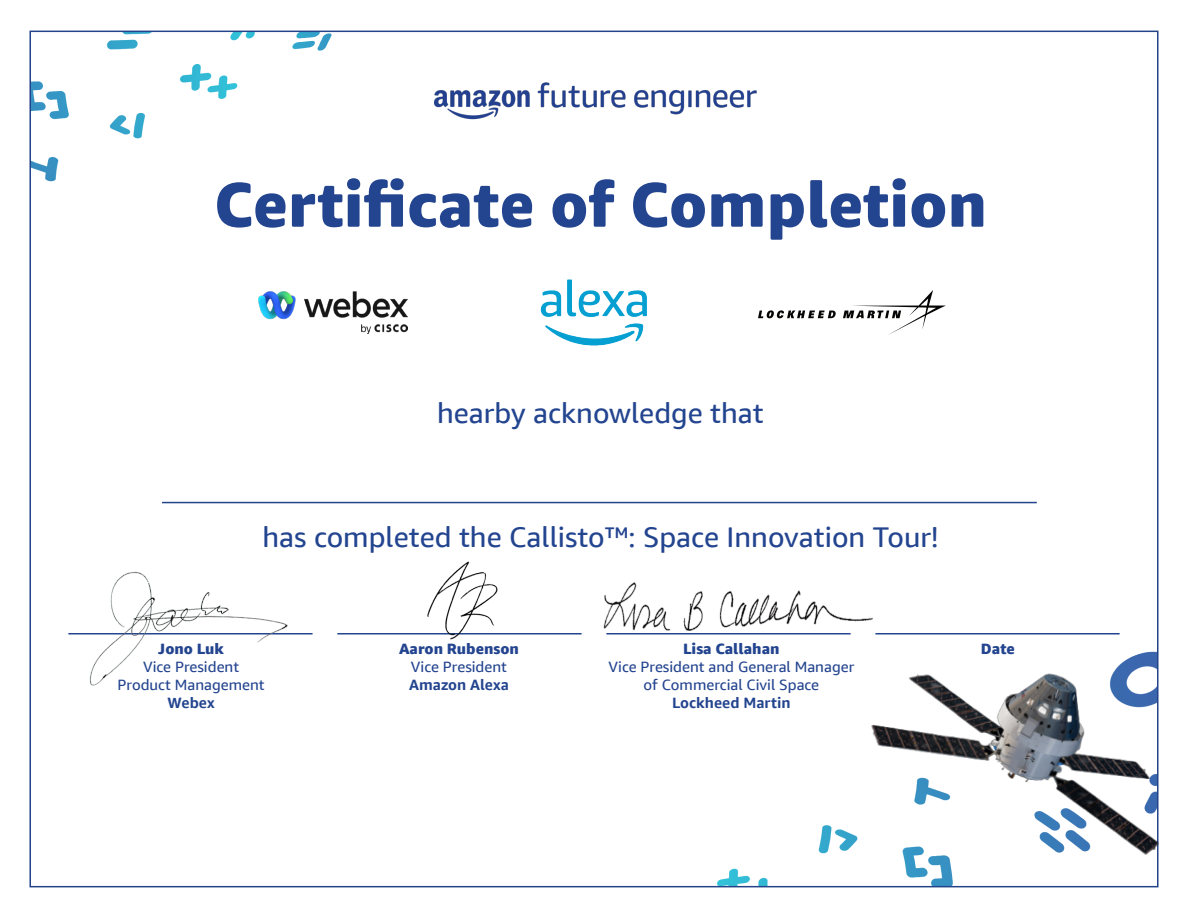
<style>
.page{position:relative;width:1188px;height:918px;background:#fff}
.page>*{position:absolute;margin:0;border:0;box-sizing:border-box;transform-origin:0 0}
.t1{font:800 63px "Amazon Ember Display";color:#23448f}
.t2{font:28.5px "Amazon Ember Display";color:#23448f}
.t3{font:15px/18px "Amazon Ember Display";color:#23448f;text-align:center}
.t4{font:800 15px "Amazon Ember Display";color:#23448f}
.t5{font:700 15px "Amazon Ember Display";color:#23448f}
</style>
<div class="page">
<img style="left:32px;top:34px;width:337px;height:300px">
<img style="left:522px;top:634px;width:431px;height:250px">
<hr style="left:162px;top:502px;width:875px;height:1px;background:#23448f">
<hr style="left:68px;top:633px;width:245px;height:1px;background:#23448f">
<hr style="left:337px;top:633px;width:245px;height:1px;background:#23448f">
<img style="left:866px;top:622px;width:293px;height:244px">
<svg style="left:758px;top:310px;width:78px;height:8px"></svg>
<svg style="left:843px;top:290px;width:103px;height:45px"></svg>
<img style="left:259px;top:292px;width:149px;height:41px">
<img style="left:434px;top:82px;width:323px;height:38px">
<img style="left:540px;top:279px;width:107px;height:67px">
<img style="left:68px;top:571px;width:230px;height:115px">
<img style="left:574px;top:582px;width:370px;height:71px">
<img style="left:414px;top:561px;width:108px;height:79px">
<p class="t1" style="left:214px;top:165px;width:775px">Certificate of Completion</p>
<p class="t2" style="left:437px;top:395px;width:328px">hearby acknowledge that</p>
<p class="t2" style="left:262px;top:519px;width:678px">has completed the Callisto™: Space Innovation Tour!</p>
<p class="t4" style="left:158px;top:640px;width:67px">Jono Luk</p>
<p class="t3" style="left:143px;top:658px;width:98px">Vice President</p>
<p class="t3" style="left:118px;top:676px;width:149px">Product Management</p>
<p class="t5" style="left:168px;top:694px;width:48px">Webex</p>
<p class="t4" style="left:399px;top:640px;width:121px">Aaron Rubenson</p>
<p class="t3" style="left:411px;top:658px;width:98px">Vice President</p>
<p class="t5" style="left:409px;top:676px;width:101px">Amazon Alexa</p>
<p class="t4" style="left:683px;top:640px;width:98px">Lisa Callahan</p>
<p class="t3" style="left:609px;top:658px;width:247px">Vice President and General Manager of Commercial Civil Space</p>
<p class="t5" style="left:672px;top:694px;width:120px">Lockheed Martin</p>
<p class="t4" style="left:981px;top:640px;width:36px">Date</p>
</div>
